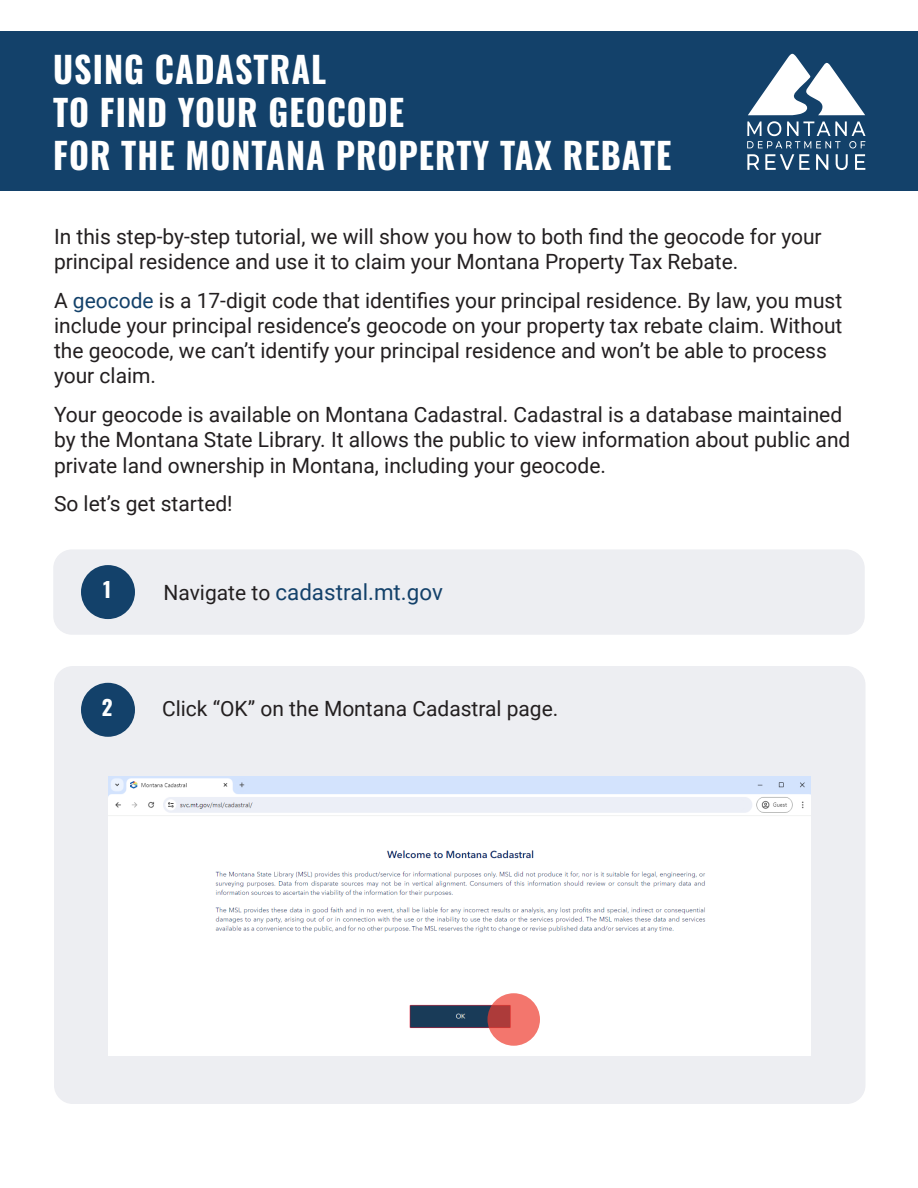
<style>
.page{position:relative;width:918px;height:1188px;background:#fff}
.page>*{position:absolute;margin:0;border:0;box-sizing:border-box;transform-origin:0 0}
.Header_1{font:36px/43.2px "Oswald";letter-spacing:.03em;color:#fff;scale:.95 1}
.t1{font:22.35px "Roboto";color:#13416a}
.t2{font:21px/25.2px "Roboto";color:#231f20}
.t3{font:21px "Oswald";color:#fff}
.s1{color:#13416a}
.s2{font-size:21px;color:#231f20}
</style>
<div class="page">
<div style="left:54px;top:550px;width:810px;height:84px;background:#edeef2;border-radius:18px"></div>
<div style="left:53px;top:549px;width:812px;height:86px;border:2px solid #edeef2;border-radius:18px"></div>
<div style="left:55px;top:667px;width:810px;height:436px;background:#edeef2;border-radius:18px"></div>
<div style="left:54px;top:666px;width:812px;height:438px;border:2px solid #edeef2;border-radius:18px"></div>
<div style="left:0;top:32px;width:918px;height:159px;background:#13416a"></div>
<div style="left:81px;top:565px;width:54px;height:54px;background:#13416a;border-radius:50%"></div>
<div style="left:81px;top:683px;width:54px;height:54px;background:#13416a;border-radius:50%"></div>
<img style="left:109px;top:841px;width:702px;height:214px">
<svg style="left:488px;top:993px;width:52px;height:53px;background:#e36a62"></svg>
<svg style="left:747px;top:121px;width:119px;height:27px"></svg>
<svg style="left:747px;top:154px;width:12px;height:16px"></svg>
<svg style="left:765px;top:154px;width:45px;height:16px"></svg>
<svg style="left:816px;top:154px;width:12px;height:16px"></svg>
<svg style="left:836px;top:154px;width:12px;height:16px"></svg>
<svg style="left:855px;top:154px;width:10px;height:16px"></svg>
<svg style="left:748px;top:53px;width:117px;height:62px"></svg>
<img style="left:109px;top:776px;width:702px;height:65px">
<p class="Header_1" style="left:53px;top:44px;width:652px">USING CADASTRAL<br>TO FIND YOUR GEOCODE<br>FOR THE MONTANA PROPERTY TAX REBATE</p>
<p class="t2" style="left:54px;top:223px;width:769px">In this step-by-step tutorial, we will show you how to both find the geocode for your principal residence and use it to claim your Montana Property Tax Rebate.</p>
<p class="t2" style="left:54px;top:287px;width:790px">A <span class="s1">geocode</span> is a 17-digit code that identifies your principal residence. By law, you must include your principal residence’s geocode on your property tax rebate claim. Without the geocode, we can’t identify your principal residence and won’t be able to process your claim.</p>
<p class="t2" style="left:54px;top:401px;width:798px">Your geocode is available on Montana Cadastral. Cadastral is a database maintained by the Montana State Library. It allows the public to view information about public and private land ownership in Montana, including your geocode.</p>
<p class="t2" style="left:54px;top:490px;width:180px">So let’s get started!</p>
<p class="t3" style="left:103px;top:571px;width:10px">1</p>
<p class="t3" style="left:102px;top:689px;width:12px">2</p>
<p class="t1" style="left:163px;top:577px;width:281px"><span class="s2">Navigate to</span> cadastral.mt.gov</p>
<p class="t2" style="left:162px;top:695px;width:398px">Click “OK” on the Montana Cadastral page.</p>
</div>
